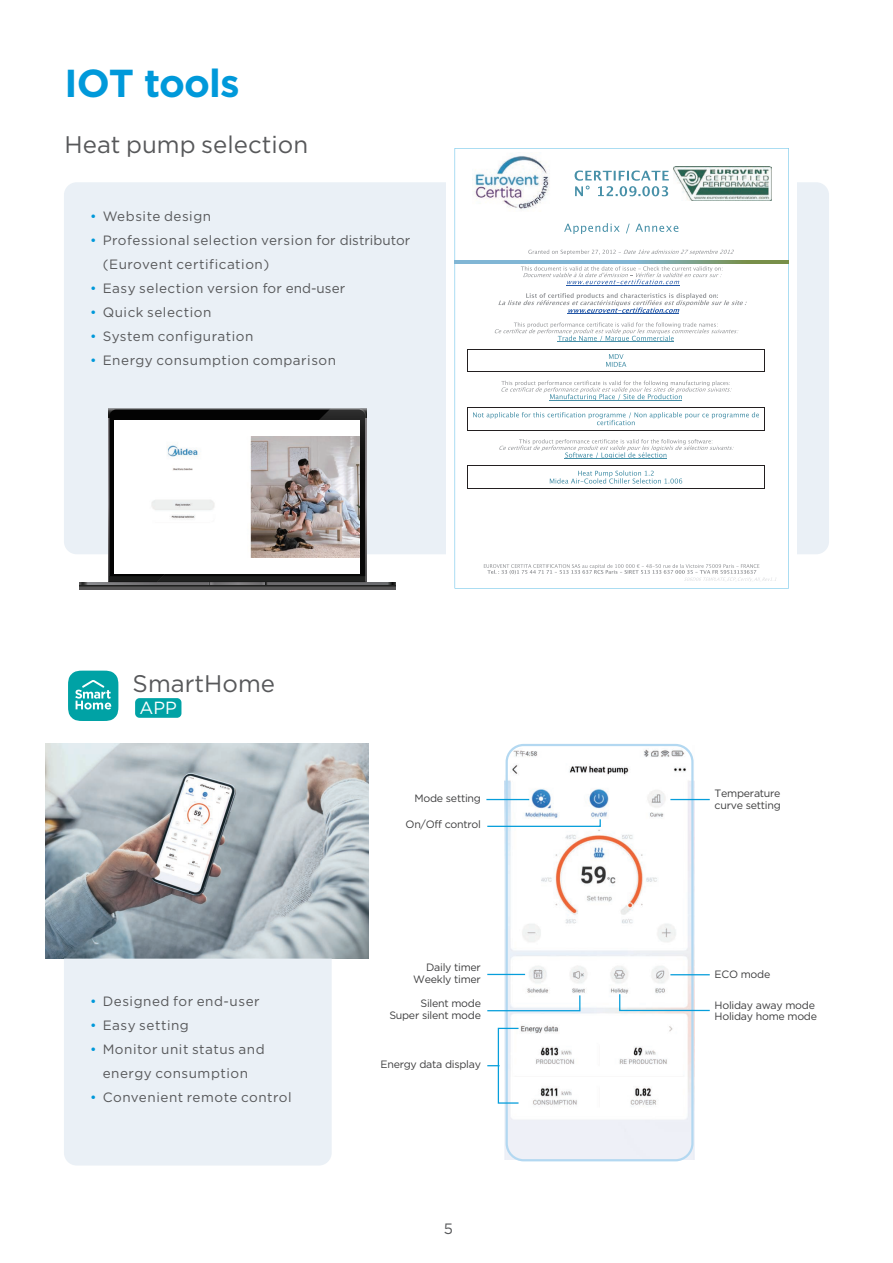
<style>
.page{position:relative;width:893px;height:1263px;background:#fff}
.page>*{position:absolute;margin:0;border:0;box-sizing:border-box;transform-origin:0 0}
.t1{font:700 39px "Gotham";letter-spacing:-.025em;color:#0099da}
.t2{font:24px "Gotham";color:#57585a}
.t3{font:17.55px "Gotham";color:#fff}
.t4{font:15px "Gotham";color:#57585a}
.t5{font:13.5px/24px "Gotham";letter-spacing:.04em;color:#57585a}
.t6{font:13.5px/24px "Gotham";color:#0099da;text-align:justify}
.t7{font:10.65px/11.9px "Gotham";letter-spacing:-.025em;color:#3e3e3f}
</style>
<div class="page">
<div style="left:64px;top:182px;width:765px;height:372px;background:#eaf0f6;border-radius:13px"></div>
<div style="left:446px;top:140px;width:351px;height:457px;background:#fff"></div>
<svg style="left:455px;top:148px;width:334px;height:440px"></svg>
<img style="left:472px;top:152px;width:80px;height:60px">
<img style="left:674px;top:166px;width:97px;height:34px">
<img style="left:454px;top:260px;width:334px;height:3px">
<svg style="left:575px;top:170px;width:94px;height:26px"></svg>
<svg style="left:564px;top:223px;width:114px;height:11px"></svg>
<svg style="left:528px;top:249px;width:206px;height:6px"></svg>
<svg style="left:521px;top:266px;width:201px;height:18px"></svg>
<hr style="left:566px;top:285px;width:113px;height:1px;background:#2256a6">
<svg style="left:498px;top:293px;width:249px;height:20px"></svg>
<hr style="left:567px;top:313px;width:112px;height:1px;background:#2256a6">
<svg style="left:484px;top:564px;width:292px;height:18px"></svg>
<svg style="left:495px;top:322px;width:243px;height:20px"></svg>
<hr style="left:558px;top:341px;width:116px;height:1px;background:#4790a8">
<svg style="left:606px;top:354px;width:20px;height:13px"></svg>
<svg style="left:467px;top:350px;width:1px;height:22px"></svg>
<svg style="left:764px;top:349px;width:1px;height:23px"></svg>
<hr style="left:467px;top:349px;width:297px;height:1px;background:#231f20">
<hr style="left:467px;top:372px;width:297px;height:1px;background:#231f20">
<svg style="left:501px;top:381px;width:231px;height:19px"></svg>
<hr style="left:549px;top:400px;width:133px;height:1px;background:#4790a8">
<svg style="left:467px;top:408px;width:298px;height:22px"></svg>
<hr style="left:467px;top:407px;width:297px;height:1px;background:#231f20">
<hr style="left:467px;top:430px;width:297px;height:1px;background:#231f20">
<svg style="left:499px;top:439px;width:235px;height:20px"></svg>
<hr style="left:565px;top:458px;width:102px;height:1px;background:#4790a8">
<svg style="left:550px;top:470px;width:132px;height:14px"></svg>
<svg style="left:467px;top:467px;width:1px;height:21px"></svg>
<svg style="left:764px;top:466px;width:1px;height:22px"></svg>
<hr style="left:467px;top:466px;width:297px;height:1px;background:#231f20">
<hr style="left:467px;top:488px;width:297px;height:1px;background:#231f20">
<svg style="left:80px;top:585px;width:315px;height:4px"></svg>
<svg style="left:80px;top:584px;width:131px;height:1px"></svg>
<svg style="left:264px;top:584px;width:131px;height:1px"></svg>
<svg style="left:80px;top:582px;width:131px;height:2px"></svg>
<svg style="left:264px;top:582px;width:131px;height:2px"></svg>
<hr style="left:211px;top:582px;width:53px;height:3px;background:#787678">
<svg style="left:108px;top:408px;width:258px;height:175px"></svg>
<div style="left:115px;top:437px;width:245px;height:121px;background:#fff"></div>
<img style="left:151px;top:437px;width:209px;height:121px">
<img style="left:46px;top:743px;width:322px;height:216px">
<div style="left:64px;top:959px;width:268px;height:206px;background:#eaf0f6"></div>
<div style="left:135px;top:698px;width:46px;height:20px;background:#00a2a5;border-radius:4px"></div>
<svg style="left:68px;top:671px;width:50px;height:50px;background:#2eb2b5"></svg>
<img style="left:505px;top:747px;width:189px;height:412px">
<div style="left:506px;top:744px;width:188px;height:417px;border:2px solid #b3d8f1;border-radius:17px"></div>
<hr style="left:670px;top:799px;width:40px;height:1px;background:#069edb">
<hr style="left:670px;top:974px;width:40px;height:1px;background:#069edb">
<svg style="left:618px;top:993px;width:92px;height:19px"></svg>
<hr style="left:486px;top:799px;width:43px;height:1px;background:#069edb">
<hr style="left:487px;top:974px;width:38px;height:1px;background:#069edb">
<svg style="left:487px;top:818px;width:114px;height:10px"></svg>
<svg style="left:487px;top:994px;width:94px;height:18px"></svg>
<div style="left:498px;top:1028px;width:21px;height:76px;border:1px solid #069edb"></div>
<svg style="left:487px;top:1065px;width:12px;height:1px"></svg>
<h1 class="t1" style="left:65px;top:60px;width:176px">IOT tools</h1>
<h2 class="t2" style="left:65px;top:131px;width:245px">Heat pump selection</h2>
<p class="t6" style="left:90px;top:204px;width:8px">• •</p>
<p class="t6" style="left:90px;top:276px;width:8px">• • • •</p>
<p class="t5" style="left:103px;top:204px;width:309px">Website design<br>Professional selection version for distributor (Eurovent certification)<br>Easy selection version for end-user<br>Quick selection<br>System configuration<br>Energy consumption comparison</p>
<h2 class="t2" style="left:133px;top:670px;width:144px">SmartHome</h2>
<p class="t3" style="left:140px;top:698px;width:39px">APP</p>
<p class="t6" style="left:90px;top:989px;width:8px">• • •</p>
<p class="t6" style="left:90px;top:1085px;width:8px">•</p>
<p class="t5" style="left:103px;top:989px;width:190px">Designed for end-user<br>Easy setting<br>Monitor unit status and energy consumption<br>Convenient remote control</p>
<p class="t7" style="left:415px;top:792px;width:68px">Mode setting</p>
<p class="t7" style="left:406px;top:818px;width:77px">On/Off control</p>
<p class="t7" style="left:715px;top:787px;width:68px">Temperature curve setting</p>
<p class="t7" style="left:413px;top:961px;width:69px;text-align:right">Daily timer<br>Weekly timer</p>
<p class="t7" style="left:715px;top:968px;width:57px">ECO mode</p>
<p class="t7" style="left:715px;top:999px;width:104px">Holiday away mode<br>Holiday home mode</p>
<p class="t7" style="left:389px;top:997px;width:93px;text-align:right">Silent mode<br>Super silent mode</p>
<p class="t7" style="left:380px;top:1058px;width:102px">Energy data display</p>
<p class="t4" style="left:444px;top:1220px;width:11px">5</p>
</div>
